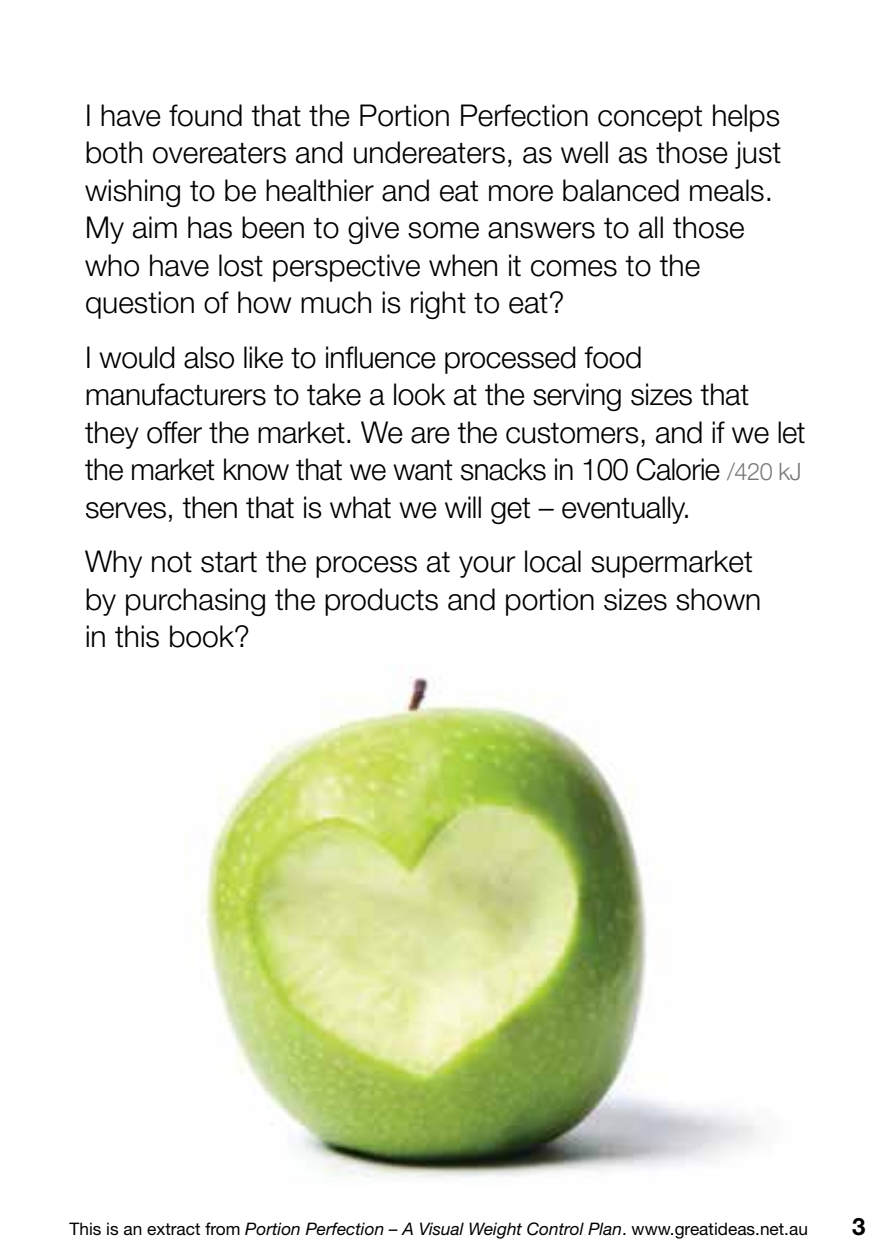
<style>
.page{position:relative;width:893px;height:1259px;background:#fff}
.page>*{position:absolute;margin:0;border:0;box-sizing:border-box;transform-origin:0 0}
.t1{font:300 30px/37.5px "Helvetica Neue";color:#000}
.t2{font:700 24px "Helvetica Neue";color:#000}
.t3{font:italic 17.4px "Helvetica Neue";color:#000}
.s1{font-size:24px;color:#77787b}
.s2{font-style:normal}
</style>
<div class="page">
<img style="left:205px;top:677px;width:551px;height:501px">
<p class="t1" style="left:85px;top:96px;width:698px">I have found that the Portion Perfection concept helps both overeaters and undereaters, as well as those just wishing to be healthier and eat more balanced meals.<br>My aim has been to give some answers to all those who have lost perspective when it comes to the question of how much is right to eat?</p>
<p class="t1" style="left:85px;top:338px;width:722px">I would also like to influence processed food manufacturers to take a look at the serving sizes that they offer the market. We are the customers, and if we let the market know that we want snacks in 100 Calorie <span class="s1">/420 kJ </span>serves, then that is what we will get – eventually.</p>
<p class="t1" style="left:85px;top:542px;width:678px">Why not start the process at your local supermarket by purchasing the products and portion sizes shown in this book?</p>
<p class="t3" style="left:70px;top:1218px;width:740px"><span class="s2">This is an extract from</span> Portion Perfection – A Visual Weight Control Plan<span class="s2">. www.greatideas.net.au</span></p>
<p class="t2" style="left:852px;top:1211px;width:15px">3</p>
</div>
